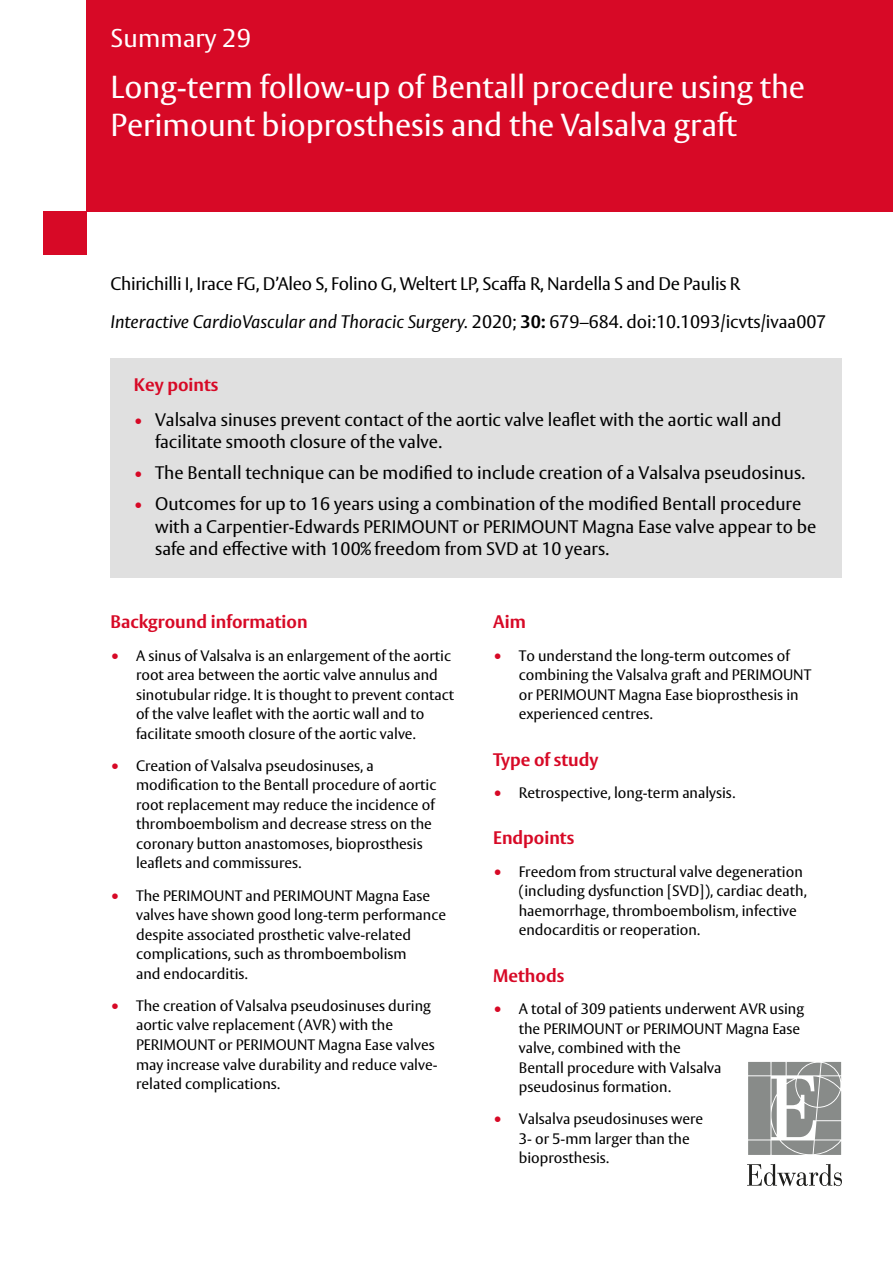
<style>
.page{position:relative;width:893px;height:1263px;background:#fff}
.page>*{position:absolute;margin:0;border:0;box-sizing:border-box;transform-origin:0 0}
.t1{font:31.5px/37.5px "Vesta Pro";color:#fff}
.t2{font:25.5px "Vesta Pro";letter-spacing:.005em;color:#fff}
.t3{font:18px/22.5px "Vesta Pro";color:#000}
.t4{font:700 18px "Vesta Pro";color:#d70926}
.t5{font:15px/19.5px "Vesta Pro";color:#000}
.s1{font-style:italic}
.s2{font-weight:700}
.s3{color:#d70926}
.s4{font-size:18px;color:#d70926}
</style>
<div class="page">
<div style="left:111px;top:358px;width:731px;height:220px;background:#e0e0e0"></div>
<div style="left:86px;top:0;width:807px;height:212px;background:#d70926"></div>
<div style="left:43px;top:212px;width:43px;height:43px;background:#d70926"></div>
<svg style="left:748px;top:1062px;width:93px;height:93px;background:#9fa2a0"></svg>
<svg style="left:747px;top:1164px;width:95px;height:22px"></svg>
<h2 class="t2" style="left:111px;top:23px;width:142px">Summary 29</h2>
<h1 class="t1" style="left:111px;top:68px;width:696px">Long-term follow-up of Bentall procedure using the<br>Perimount bioprosthesis and the Valsalva graft</h1>
<p class="t3" style="left:111px;top:265px;width:717px;line-height:38px">Chirichilli I, Irace FG, D’Aleo S, Folino G, Weltert LP, Scaffa R, Nardella S and De Paulis R<br><span class="s1">Interactive CardioVascular and Thoracic Surgery.</span> 2020; <span class="s2">30:</span> 679–684. doi:10.1093/icvts/ivaa007</p>
<p class="t4" style="left:134px;top:373px;width:86px">Key points</p>
<p class="t3" style="left:155px;top:408px;width:628px;text-indent:-21px"><span class="s3">•</span> Valsalva sinuses prevent contact of the aortic valve leaflet with the aortic wall and facilitate smooth closure of the valve.</p>
<p class="t3" style="left:134px;top:462px;width:673px"><span class="s3">•</span> The Bentall technique can be modified to include creation of a Valsalva pseudosinus.</p>
<p class="t3" style="left:155px;top:493px;width:663px;text-indent:-21px"><span class="s3">•</span> Outcomes for up to 16 years using a combination of the modified Bentall procedure with a Carpentier-Edwards PERIMOUNT or PERIMOUNT Magna Ease valve appear to be safe and effective with 100% freedom from SVD at 10 years.</p>
<p class="t4" style="left:111px;top:611px;width:199px">Background information</p>
<p class="t5" style="left:136px;top:645px;width:320px;text-indent:-26px"><span class="s4">•</span> A sinus of Valsalva is an enlargement of the aortic root area between the aortic valve annulus and sinotubular ridge. It is thought to prevent contact of the valve leaflet with the aortic wall and to facilitate smooth closure of the aortic valve.</p>
<p class="t5" style="left:136px;top:756px;width:302px;text-indent:-26px"><span class="s4">•</span> Creation of Valsalva pseudosinuses, a modification to the Bentall procedure of aortic root replacement may reduce the incidence of thromboembolism and decrease stress on the coronary button anastomoses, bioprosthesis leaflets and commissures.</p>
<p class="t5" style="left:136px;top:885px;width:312px;text-indent:-26px"><span class="s4">•</span> The PERIMOUNT and PERIMOUNT Magna Ease valves have shown good long-term performance despite associated prosthetic valve-related complications, such as thromboembolism<br>and endocarditis.</p>
<p class="t5" style="left:136px;top:996px;width:303px;text-indent:-26px"><span class="s4">•</span> The creation of Valsalva pseudosinuses during aortic valve replacement (AVR) with the PERIMOUNT or PERIMOUNT Magna Ease valves may increase valve durability and reduce valve&shy;related complications.</p>
<p class="t4" style="left:493px;top:611px;width:34px">Aim</p>
<p class="t5" style="left:519px;top:645px;width:294px;text-indent:-26px"><span class="s4">•</span> To understand the long-term outcomes of combining the Valsalva graft and PERIMOUNT or PERIMOUNT Magna Ease bioprosthesis in experienced centres.</p>
<p class="t4" style="left:493px;top:748px;width:107px">Type of study</p>
<p class="t5" style="left:493px;top:783px;width:243px"><span class="s4">•</span> Retrospective, long-term analysis.</p>
<p class="t4" style="left:493px;top:827px;width:82px">Endpoints</p>
<p class="t5" style="left:519px;top:861px;width:290px;text-indent:-26px"><span class="s4">•</span> Freedom from structural valve degeneration (including dysfunction [SVD]), cardiac death, haemorrhage, thromboembolism, infective endocarditis or reoperation.</p>
<p class="t4" style="left:493px;top:964px;width:72px">Methods</p>
<p class="t5" style="left:519px;top:999px;width:287px;text-indent:-26px"><span class="s4">•</span> A total of 309 patients underwent AVR using the PERIMOUNT or PERIMOUNT Magna Ease valve, combined with the<br>Bentall procedure with Valsalva pseudosinus formation.</p>
<p class="t5" style="left:519px;top:1109px;width:186px;text-indent:-26px"><span class="s4">•</span> Valsalva pseudosinuses were<br>3- or 5-mm larger than the bioprosthesis.</p>
</div>
